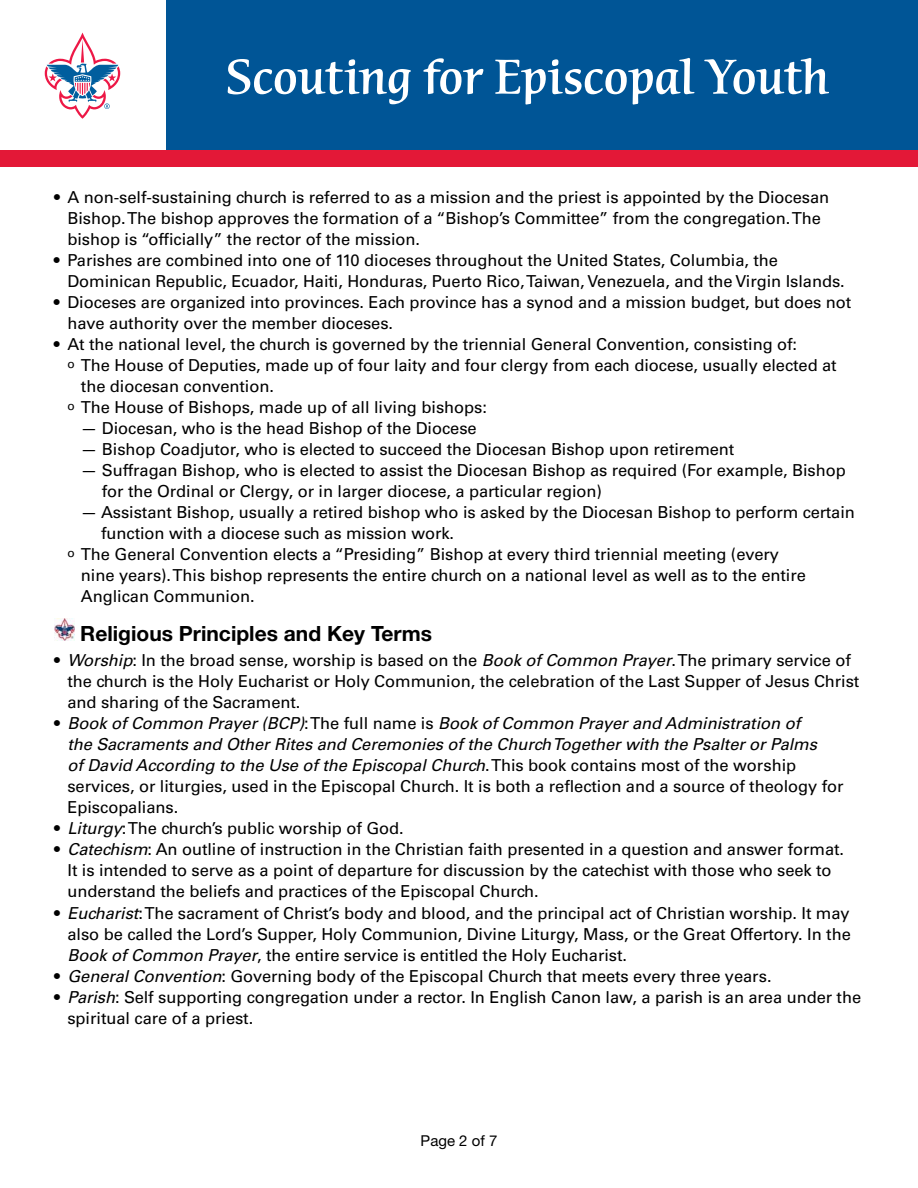
<style>
.page{position:relative;width:918px;height:1188px;background:#fff}
.page>*{position:absolute;margin:0;border:0;box-sizing:border-box;transform-origin:0 0}
.t1{font:51px "Cerigo Md ITC";letter-spacing:-.01em;color:#fff}
.t2{font:700 21px "Helvetica Neue";color:#000}
.t3{font:16.5px/21px "Univers";letter-spacing:-.005em;color:#000}
.t4{font:italic 16.5px/21px "Univers";letter-spacing:-.005em;color:#000}
.t5{font:15px "Helvetica Neue";color:#000}
.s1{font-style:italic}
.s2{font-style:normal}
</style>
<div class="page">
<div style="left:166px;top:0;width:752px;height:162px;background:#005596"></div>
<div style="left:0;top:150px;width:918px;height:16px;background:#e31837"></div>
<img style="left:54px;top:619px;width:20px;height:22px">
<svg style="left:45px;top:33px;width:75px;height:86px"></svg>
<h1 class="t1" style="left:225px;top:49px;width:605px">Scouting for Episcopal Youth</h1>
<p class="t3" style="left:67px;top:186px;width:763px;text-indent:-13px">• A non-self-sustaining church is referred to as a mission and the priest is appointed by the Diocesan<br>Bishop.The bishop approves the formation of a “Bishop’s Committee” from the congregation.The bishop is “officially” the rector of the mission.</p>
<p class="t3" style="left:67px;top:249px;width:779px;text-indent:-13px">• Parishes are combined into one of 110 dioceses throughout the United States, Columbia, the<br>Dominican Republic, Ecuador, Haiti, Honduras, Puerto Rico,Taiwan, Venezuela, and the Virgin Islands.</p>
<p class="t3" style="left:67px;top:291px;width:785px;text-indent:-13px">• Dioceses are organized into provinces. Each province has a synod and a mission budget, but does not have authority over the member dioceses.</p>
<p class="t3" style="left:54px;top:333px;width:745px">• At the national level, the church is governed by the triennial General Convention, consisting of:</p>
<p class="t3" style="left:68px;top:354px;width:771px"><sup>o</sup> The House of Deputies, made up of four laity and four clergy from each diocese, usually elected at</p>
<p class="t3" style="left:81px;top:375px;width:195px">the diocesan convention.</p>
<p class="t3" style="left:68px;top:396px;width:421px"><sup>o</sup> The House of Bishops, made up of all living bishops:</p>
<p class="t3" style="left:81px;top:417px;width:397px">— Diocesan, who is the head Bishop of the Diocese</p>
<p class="t3" style="left:81px;top:438px;width:655px">— Bishop Coadjutor, who is elected to succeed the Diocesan Bishop upon retirement</p>
<p class="t3" style="left:102px;top:459px;width:745px;text-indent:-21px">— Suffragan Bishop, who is elected to assist the Diocesan Bishop as required (For example, Bishop for the Ordinal or Clergy, or in larger diocese, a particular region)</p>
<p class="t3" style="left:81px;top:501px;width:775px">— Assistant Bishop, usually a retired bishop who is asked by the Diocesan Bishop to perform certain</p>
<p class="t3" style="left:101px;top:522px;width:355px">function with a diocese such as mission work.</p>
<p class="t3" style="left:68px;top:543px;width:713px"><sup>o</sup> The General Convention elects a “Presiding” Bishop at every third triennial meeting (every</p>
<p class="t3" style="left:81px;top:564px;width:726px">nine years).This bishop represents the entire church on a national level as well as to the entire</p>
<p class="t3" style="left:81px;top:585px;width:175px">Anglican Communion.</p>
<p class="t2" style="left:80px;top:620px;width:353px">Religious Principles and Key Terms</p>
<p class="t3" style="left:67px;top:650px;width:793px;text-indent:-13px">• <span class="s1">Worship</span>: In the broad sense, worship is based on the <span class="s1">Book of Common Prayer</span>.The primary service of the church is the Holy Eucharist or Holy Communion, the celebration of the Last Supper of Jesus Christ and sharing of the Sacrament.</p>
<p class="t4" style="left:67px;top:713px;width:778px;text-indent:-13px"><span class="s2">•</span> Book of Common Prayer (BCP)<span class="s2">:The full name is</span> Book of Common Prayer and Administration of<br>the Sacraments and Other Rites and Ceremonies of the Church Together with the Psalter or Palms<br>of David According to the Use of the Episcopal Church<span class="s2">.This book contains most of the worship services, or liturgies, used in the Episcopal Church. It is both a reflection and a source of theology for Episcopalians.</span></p>
<p class="t3" style="left:54px;top:818px;width:351px">• <span class="s1">Liturgy</span>:The church’s public worship of God.</p>
<p class="t3" style="left:67px;top:839px;width:778px;text-indent:-13px">• <span class="s1">Catechism</span>: An outline of instruction in the Christian faith presented in a question and answer format.<br>It is intended to serve as a point of departure for discussion by the catechist with those who seek to understand the beliefs and practices of the Episcopal Church.</p>
<p class="t3" style="left:67px;top:902px;width:785px;text-align:justify;text-indent:-13px">• <span class="s1">Eucharist</span>:The sacrament of Christ’s body and blood, and the principal act of Christian worship. It may also be called the Lord’s Supper, Holy Communion, Divine Liturgy, Mass, or the Great Offertory. In the <span class="s1">Book of Common Prayer</span>, the entire service is entitled the Holy Eucharist.</p>
<p class="t3" style="left:54px;top:965px;width:719px">• <span class="s1">General Convention</span>: Governing body of the Episcopal Church that meets every three years.</p>
<p class="t3" style="left:67px;top:986px;width:795px;text-indent:-13px">• <span class="s1">Parish</span>: Self supporting congregation under a rector. In English Canon law, a parish is an area under the spiritual care of a priest.</p>
<p class="t5" style="left:421px;top:1132px;width:78px">Page 2 of 7</p>
</div>
